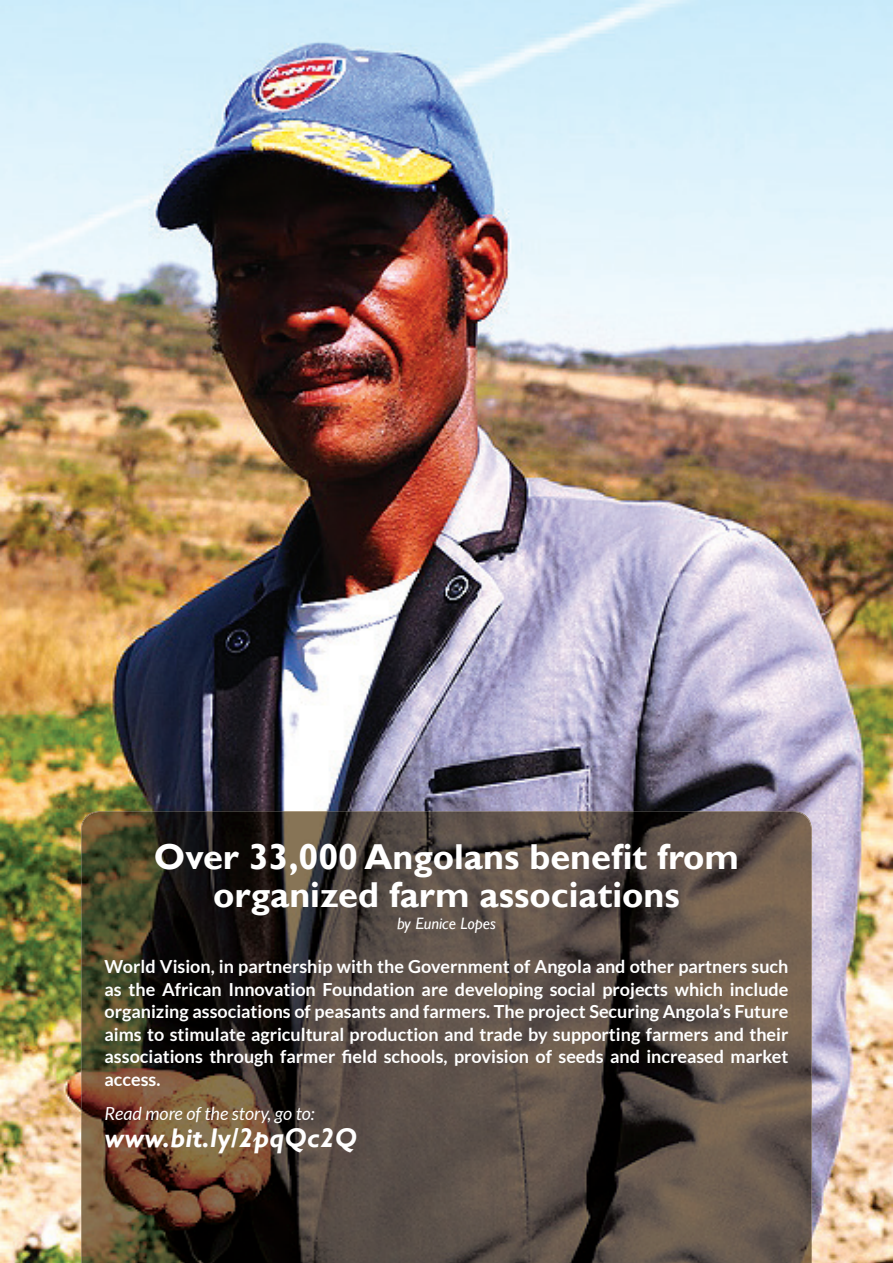
<style>
.page{position:relative;width:893px;height:1263px;background:#fff}
.page>*{position:absolute;margin:0;border:0;box-sizing:border-box;transform-origin:0 0}
.t1{font:700 36px/37.5px "Gill Sans";color:#fff;text-align:center}
.t2{font:italic 700 27px "Gill Sans";letter-spacing:.01em;color:#fff}
.t3{font:700 18px/22.5px "Lato";color:#fff;text-align:justify}
.t4{font:italic 18px "Lato";color:#fff}
.t5{font:italic 16.5px "Gill Sans";color:#fff}
</style>
<div class="page">
<img style="left:0;top:0;width:893px;height:1263px">
<img style="left:81px;top:811px;width:731px;height:452px">
<h1 class="t1" style="left:154px;top:839px;width:587px">Over 33,000 Angolans benefit from organized farm associations</h1>
<p class="t5" style="left:397px;top:914px;width:100px">by Eunice Lopes</p>
<p class="t3" style="left:105px;top:955px;width:685px">World Vision, in partnership with the Government of Angola and other partners such as the African Innovation Foundation are developing social projects which include organizing associations of peasants and farmers. The project Securing Angola’s Future aims to stimulate agricultural production and trade by supporting farmers and their associations through farmer field schools, provision of seeds and increased market access.</p>
<p class="t4" style="left:105px;top:1103px;width:212px">Read more of the story, go to:</p>
<h2 class="t2" style="left:105px;top:1122px;width:254px">www.bit.ly/2pqQc2Q</h2>
</div>
